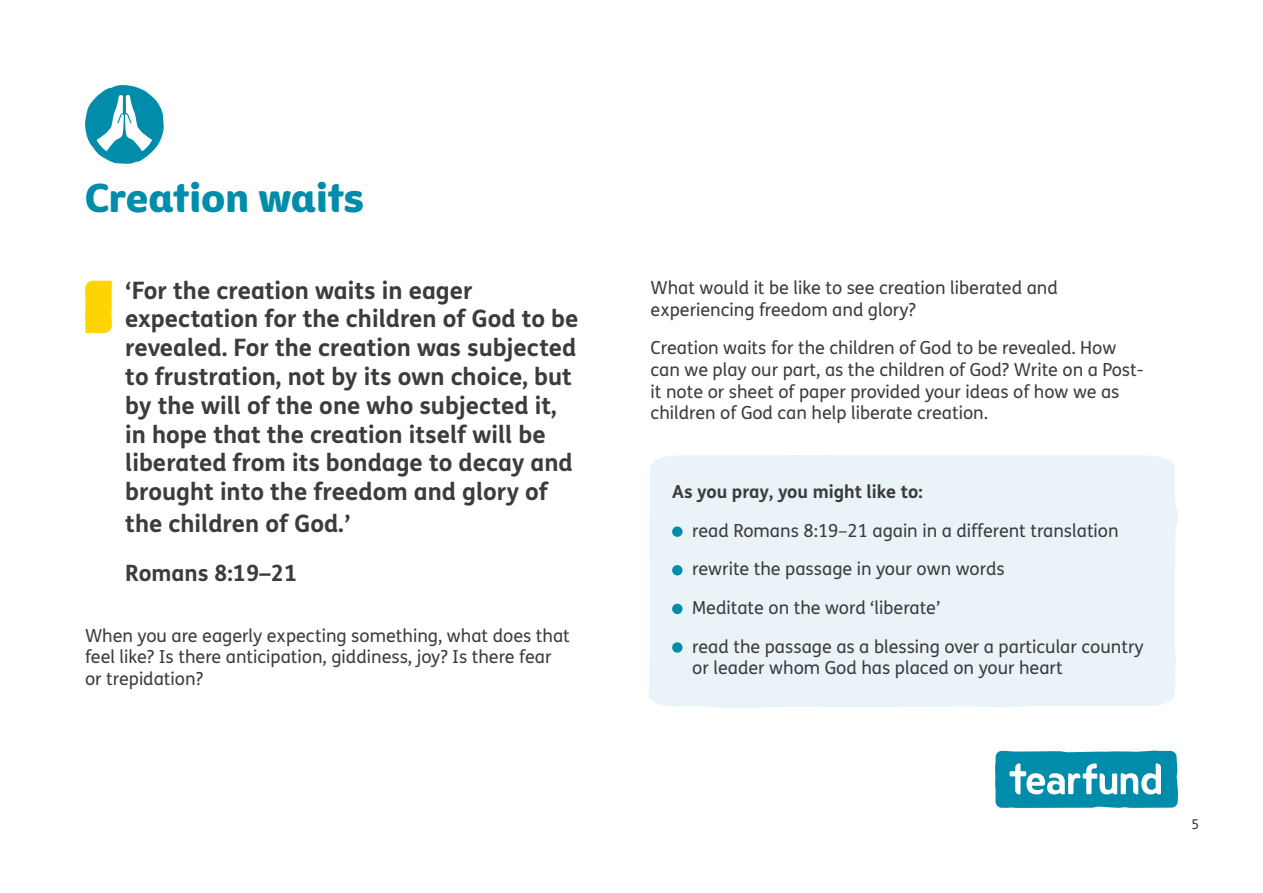
<style>
.page{position:relative;width:1263px;height:893px;background:#fff}
.page>*{position:absolute;margin:0;border:0;box-sizing:border-box;transform-origin:0 0}
.t1{font:39px "Tearfund Sans";color:#008caa}
.t2{font:700 24px/28.8px "FS Me";color:#3c3c3b}
.t3{font:700 22.5px "FS Me";color:#3c3c3b}
.t4{font:18px/21.6px "FS Me";color:#3c3c3b}
.t5{font:700 18px "FS Me";color:#3c3c3b}
.t6{font:13.5px "FS Me";color:#3c3c3b}
</style>
<div class="page">
<svg style="left:995px;top:751px;width:183px;height:57px"></svg>
<div style="left:649px;top:455px;width:529px;height:253px;background:#eaf3f8"></div>
<div style="left:672px;top:526px;width:10px;height:11px;background:#008caa;border-radius:50%"></div>
<div style="left:672px;top:565px;width:10px;height:10px;background:#008caa;border-radius:50%"></div>
<div style="left:672px;top:604px;width:10px;height:10px;background:#008caa;border-radius:50%"></div>
<div style="left:672px;top:642px;width:10px;height:11px;background:#008caa;border-radius:50%"></div>
<svg style="left:85px;top:281px;width:27px;height:52px"></svg>
<svg style="left:85px;top:85px;width:79px;height:79px"></svg>
<h1 class="t1" style="left:85px;top:162px;width:280px">Creation waits</h1>
<p class="t2" style="left:125px;top:275px;width:455px">‘For the creation waits in eager expectation for the children of God to be revealed. For the creation was subjected to frustration, not by its own choice, but by the will of the one who subjected it, in hope that the creation itself will be liberated from its bondage to decay and brought into the freedom and glory of</p>
<h2 class="t2" style="left:125px;top:508px;width:227px">the children of God.’</h2>
<p class="t3" style="left:125px;top:556px;width:173px">Romans 8:19–21</p>
<p class="t4" style="left:85px;top:624px;width:486px">When you are eagerly expecting something, what does that feel like? Is there anticipation, giddiness, joy? Is there fear or trepidation?</p>
<p class="t4" style="left:651px;top:277px;width:409px">What would it be like to see creation liberated and experiencing freedom and glory?</p>
<p class="t4" style="left:651px;top:337px;width:494px">Creation waits for the children of God to be revealed. How can we play our part, as the children of God? Write on a Post&shy;it note or sheet of paper provided your ideas of how we as children of God can help liberate creation.</p>
<p class="t5" style="left:672px;top:478px;width:252px">As you pray, you might like to:</p>
<p class="t4" style="left:692px;top:511px;width:453px;line-height:38.5px">read Romans 8:19–21 again in a different translation rewrite the passage in your own words<br>Meditate on the word ‘liberate’<br>read the passage as a blessing over a particular country</p>
<p class="t4" style="left:692px;top:657px;width:372px">or leader whom God has placed on your heart</p>
<p class="t6" style="left:1191px;top:815px;width:9px">5</p>
</div>
